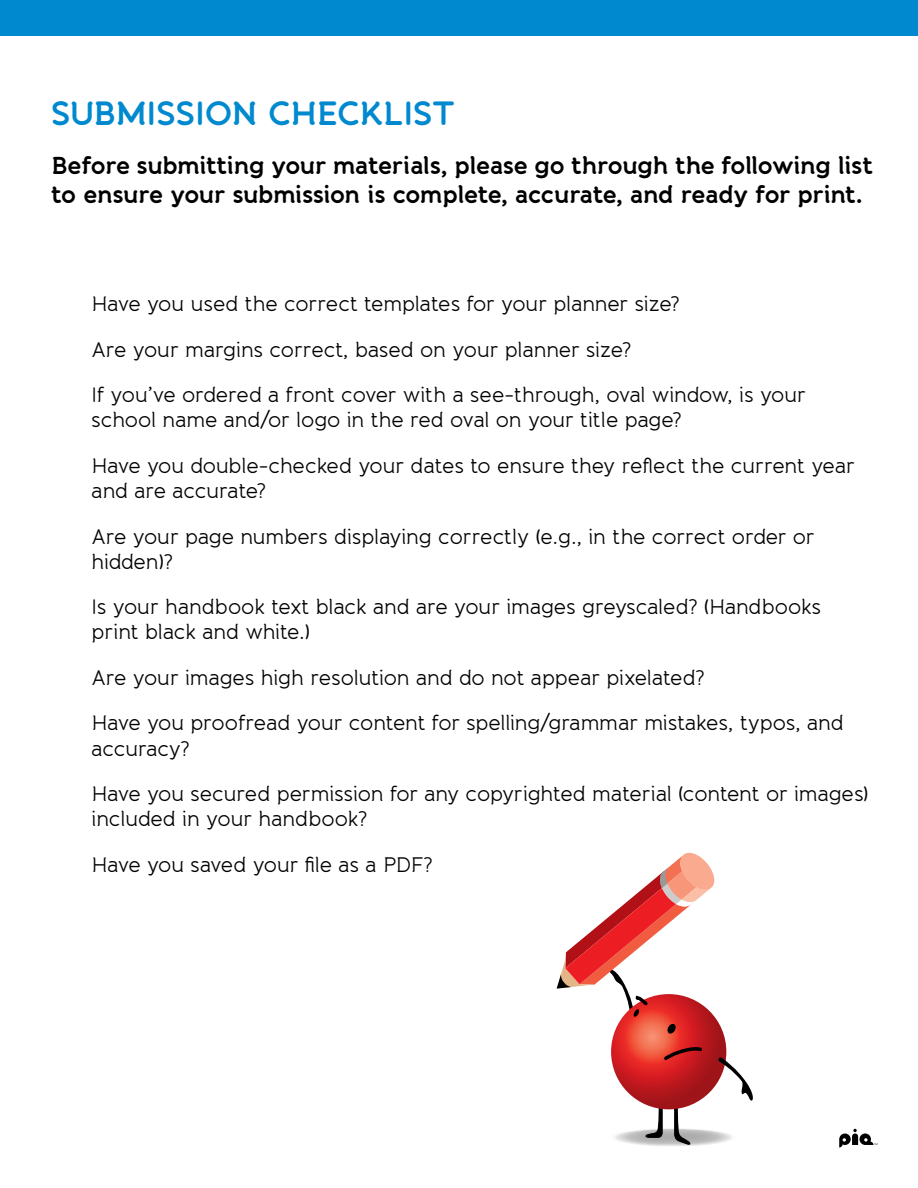
<style>
.page{position:relative;width:918px;height:1188px;background:#fff}
.page>*{position:absolute;margin:0;border:0;box-sizing:border-box;transform-origin:0 0}
.t1{font:700 33px "Banda";letter-spacing:-.01em;color:#0089cf}
.t2{font:700 24px/28.8px "Banda";letter-spacing:-.02em;color:#000}
.t3{font:21px/25.2px "Banda";letter-spacing:-.015em;color:#000}
</style>
<div class="page">
<div style="left:0;top:0;width:918px;height:36px;background:#0089cf"></div>
<svg style="left:611px;top:994px;width:115px;height:115px"></svg>
<svg style="left:557px;top:852px;width:160px;height:182px"></svg>
<svg style="left:611px;top:1044px;width:142px;height:102px"></svg>
<svg style="left:839px;top:1129px;width:38px;height:18px"></svg>
<p class="t1" style="left:51px;top:93px;width:405px">SUBMISSION CHECKLIST</p>
<p class="t2" style="left:51px;top:151px;width:824px">Before submitting your materials, please go through the following list to ensure your submission is complete, accurate, and ready for print.</p>
<p class="t3" style="left:92px;top:291px;width:589px">Have you used the correct templates for your planner size?</p>
<p class="t3" style="left:92px;top:337px;width:541px">Are your margins correct, based on your planner size?</p>
<p class="t3" style="left:92px;top:382px;width:716px">If you’ve ordered a front cover with a see-through, oval window, is your school name and/or logo in the red oval on your title page?</p>
<p class="t3" style="left:92px;top:453px;width:765px">Have you double-checked your dates to ensure they reflect the current year and are accurate?</p>
<p class="t3" style="left:92px;top:524px;width:725px">Are your page numbers displaying correctly (e.g., in the correct order or hidden)?</p>
<p class="t3" style="left:92px;top:594px;width:731px">Is your handbook text black and are your images greyscaled? (Handbooks print black and white.)</p>
<p class="t3" style="left:92px;top:665px;width:614px">Are your images high resolution and do not appear pixelated?</p>
<p class="t3" style="left:92px;top:710px;width:754px">Have you proofread your content for spelling/grammar mistakes, typos, and accuracy?</p>
<p class="t3" style="left:92px;top:781px;width:779px">Have you secured permission for any copyrighted material (content or images) included in your handbook?</p>
<p class="t3" style="left:92px;top:852px;width:342px">Have you saved your file as a PDF?</p>
</div>
